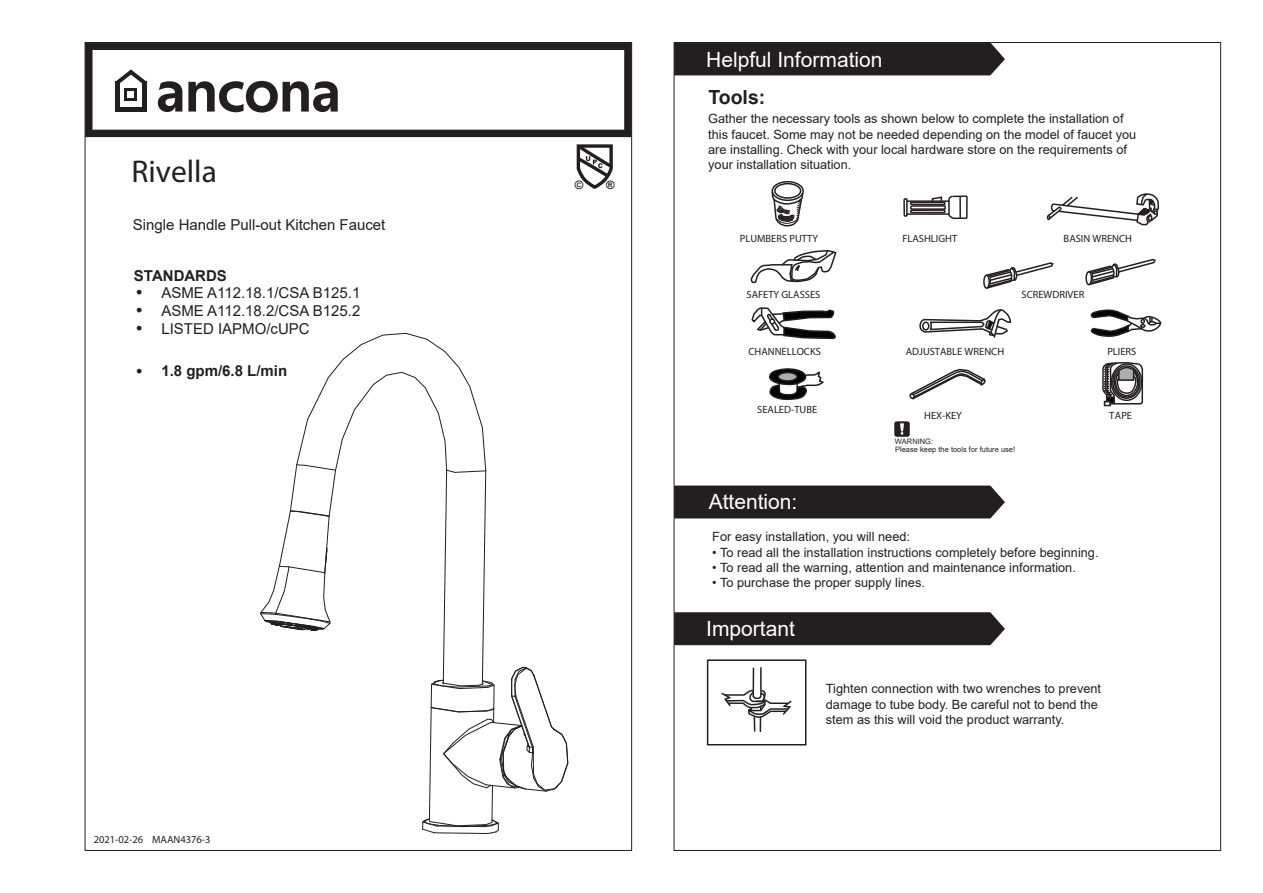
<style>
.page{position:relative;width:1263px;height:893px;background:#fff}
.page>*{position:absolute;margin:0;border:0;box-sizing:border-box;transform-origin:0 0}
.t1{font:31.5px "Myriad Pro";color:#231f20}
.t2{font:22.5px/18.1px "Myriad Pro";color:#231f20;text-align:justify}
.t3{font:21px "Arial";color:#fff}
.t4{font:700 19.5px "Arial";color:#231f20}
.t5{font:15px/18px "Arial";color:#231f20;text-align:justify}
.t6{font:700 15px "Arial";color:#231f20}
.t7{font:12.75px/15.3px "Arial";color:#231f20}
.t8{font:700 11.55px "Arial";color:#231f20}
.t9{font:10.5px "Myriad Pro";color:#231f20}
.t10{font:7.5px "Arial";color:#231f20}
</style>
<div class="page">
<svg style="left:577px;top:144px;width:36px;height:45px"></svg>
<div style="left:674px;top:43px;width:331px;height:32px;background:#231f20"></div>
<svg style="left:85px;top:43px;width:547px;height:94px"></svg>
<svg style="left:158px;top:81px;width:24px;height:31px"></svg>
<svg style="left:188px;top:81px;width:150px;height:32px"></svg>
<hr style="left:142px;top:81px;width:4px;height:31px;background:#231f20">
<hr style="left:116px;top:81px;width:4px;height:31px;background:#231f20">
<hr style="left:116px;top:108px;width:30px;height:4px;background:#231f20">
<svg style="left:116px;top:69px;width:30px;height:32px"></svg>
<svg style="left:260px;top:333px;width:308px;height:501px"></svg>
<svg style="left:903px;top:195px;width:65px;height:25px"></svg>
<svg style="left:1046px;top:193px;width:113px;height:33px"></svg>
<svg style="left:750px;top:249px;width:87px;height:35px"></svg>
<svg style="left:1090px;top:309px;width:72px;height:28px"></svg>
<svg style="left:751px;top:307px;width:85px;height:33px"></svg>
<svg style="left:919px;top:309px;width:93px;height:29px"></svg>
<div style="left:922px;top:321px;width:7px;height:10px;border:2px solid #231f20;border-radius:50%"></div>
<div style="left:771px;top:181px;width:33px;height:20px;border:2px solid #231f20;border-radius:50%"></div>
<div style="left:774px;top:183px;width:27px;height:16px;border:2px solid #231f20;border-radius:50%"></div>
<svg style="left:771px;top:190px;width:33px;height:37px"></svg>
<div style="left:983px;top:275px;width:7px;height:14px;border:2px solid #231f20;border-radius:50%"></div>
<svg style="left:984px;top:262px;width:70px;height:27px"></svg>
<div style="left:1085px;top:271px;width:7px;height:14px;border:2px solid #231f20;border-radius:50%"></div>
<svg style="left:1086px;top:258px;width:70px;height:28px"></svg>
<svg style="left:768px;top:368px;width:56px;height:32px"></svg>
<svg style="left:909px;top:369px;width:77px;height:31px"></svg>
<svg style="left:1102px;top:362px;width:42px;height:44px"></svg>
<svg style="left:894px;top:421px;width:16px;height:16px"></svg>
<svg style="left:721px;top:667px;width:71px;height:65px"></svg>
<div style="left:707px;top:659px;width:99px;height:86px;border:2px solid #231f20"></div>
<div style="left:674px;top:486px;width:331px;height:32px;background:#231f20"></div>
<div style="left:674px;top:612px;width:331px;height:33px;background:#231f20"></div>
<h1 class="t1" style="left:132px;top:152px;width:87px">Rivella</h1>
<p class="t5" style="left:133px;top:216px;width:254px">Single Handle Pull-out Kitchen Faucet</p>
<p class="t6" style="left:134px;top:265px;width:95px">STANDARDS</p>
<p class="t5" style="left:161px;top:283px;width:201px">ASME A112.18.1/CSA B125.1<br>ASME A112.18.2/CSA B125.2<br>LISTED IAPMO/cUPC</p>
<p class="t6" style="left:161px;top:360px;width:127px">1.8 gpm/6.8 L/min</p>
<h2 class="t2" style="left:136px;top:281px;width:8px">• • •</h2>
<h2 class="t2" style="left:136px;top:360px;width:8px">•</h2>
<p class="t9" style="left:94px;top:833px;width:118px">2021-02-26 MAAN4376-3</p>
<p class="t8" style="left:575px;top:177px;width:10px">©</p>
<p class="t8" style="left:606px;top:177px;width:10px">®</p>
<h3 class="t3" style="left:706px;top:45px;width:178px">Helpful Information</h3>
<h3 class="t4" style="left:708px;top:84px;width:59px">Tools:</h3>
<p class="t7" style="left:708px;top:111px;width:430px">Gather the necessary tools as shown below to complete the installation of this faucet. Some may not be needed depending on the model of faucet you are installing. Check with your local hardware store on the requirements of your installation situation.</p>
<p class="t9" style="left:740px;top:232px;width:80px">PLUMBERS PUTTY</p>
<p class="t9" style="left:902px;top:232px;width:56px">FLASHLIGHT</p>
<p class="t9" style="left:1064px;top:232px;width:70px">BASIN WRENCH</p>
<p class="t9" style="left:746px;top:288px;width:75px">SAFETY GLASSES</p>
<p class="t9" style="left:1021px;top:288px;width:64px">SCREWDRIVER</p>
<p class="t9" style="left:748px;top:345px;width:74px">CHANNELLOCKS</p>
<p class="t9" style="left:906px;top:345px;width:100px">ADJUSTABLE WRENCH</p>
<p class="t9" style="left:1107px;top:345px;width:31px">PLIERS</p>
<p class="t9" style="left:757px;top:403px;width:61px">SEALED-TUBE</p>
<h3 class="t3" style="left:709px;top:487px;width:90px">Attention:</h3>
<p class="t9" style="left:924px;top:409px;width:39px">HEX-KEY</p>
<p class="t9" style="left:1109px;top:409px;width:24px">TAPE</p>
<p class="t10" style="left:895px;top:436px;width:40px">WARNING:</p>
<p class="t10" style="left:895px;top:444px;width:122px">Please keep the tools for future use!</p>
<p class="t7" style="left:712px;top:529px;width:199px">For easy installation, you will need:</p>
<p class="t7" style="left:712px;top:544px;width:388px">• To read all the installation instructions completely before beginning.</p>
<p class="t7" style="left:712px;top:560px;width:365px">• To read all the warning, attention and maintenance information.</p>
<p class="t7" style="left:712px;top:575px;width:214px">• To purchase the proper supply lines.</p>
<h3 class="t3" style="left:706px;top:614px;width:90px">Important</h3>
<p class="t7" style="left:826px;top:681px;width:277px">Tighten connection with two wrenches to prevent damage to tube body. Be careful not to bend the stem as this will void the product warranty.</p>
</div>
